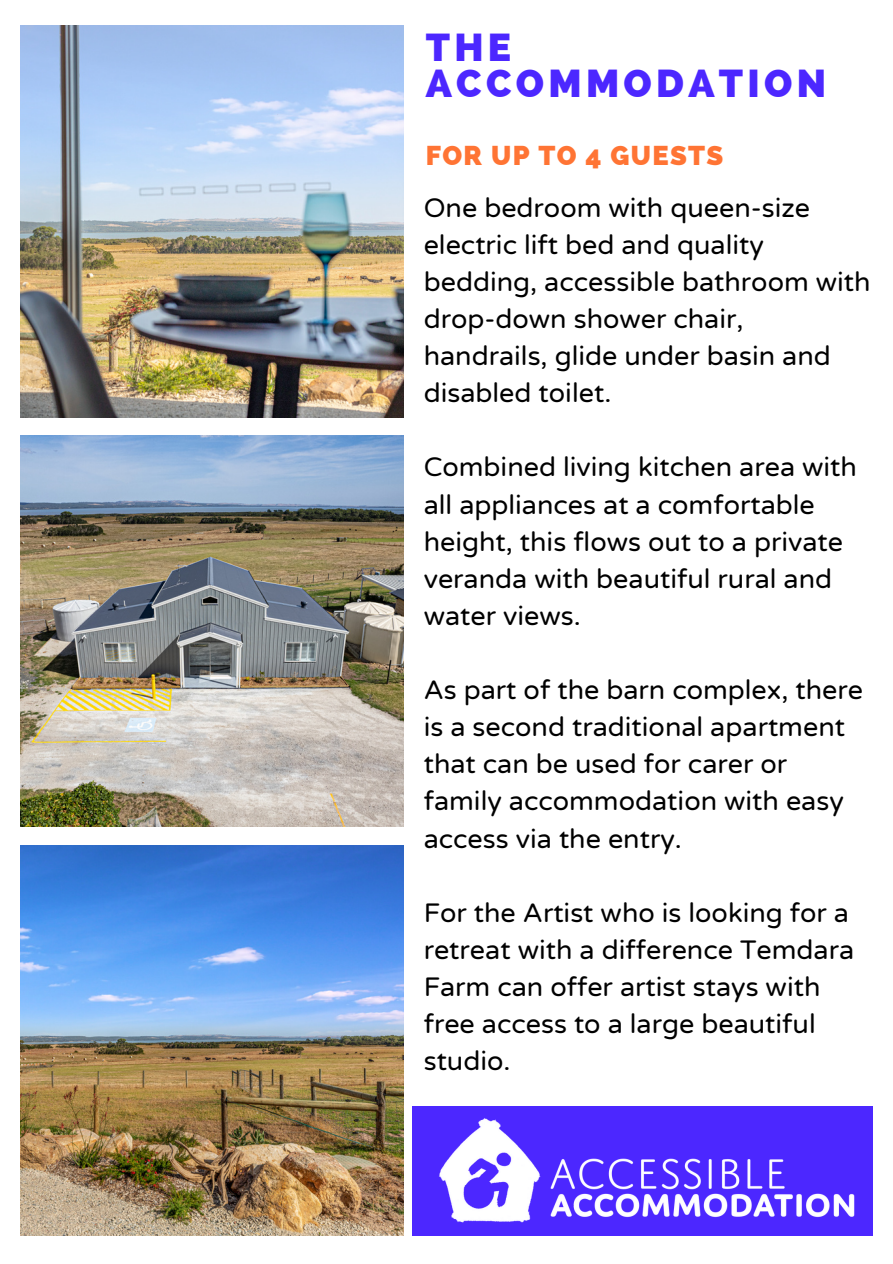
<style>
.page{position:relative;width:893px;height:1264px;background:#fff}
.page>*{position:absolute;margin:0;border:0;box-sizing:border-box;transform-origin:0 0}
.t1{font:800 39px "Raleway";letter-spacing:.11em;color:#4c27ff}
.t2{font:800 27.3px "Raleway";letter-spacing:.05em;color:#ff7434}
.t3{font:27px/37px "Varela Round";color:#000}
</style>
<div class="page">
<div style="left:412px;top:1106px;width:460px;height:129px;background:#4c27ff"></div>
<img style="left:20px;top:26px;width:384px;height:391px">
<img style="left:20px;top:435px;width:384px;height:391px">
<img style="left:20px;top:845px;width:384px;height:390px">
<img style="left:439px;top:1118px;width:416px;height:105px">
<p class="t1" style="left:426px;top:24px;width:87px">THE</p>
<p class="t1" style="left:426px;top:60px;width:402px">ACCOMMODATION</p>
<p class="t2" style="left:426px;top:139px;width:299px">FOR UP TO 4 GUESTS</p>
<p class="t3" style="left:423px;top:189px;width:448px">One bedroom with queen-size electric lift bed and quality bedding, accessible bathroom with drop-down shower chair, handrails, glide under basin and disabled toilet.</p>
<p class="t3" style="left:423px;top:449px;width:435px">Combined living kitchen area with all appliances at a comfortable height, this flows out to a private veranda with beautiful rural and water views.</p>
<p class="t3" style="left:423px;top:672px;width:441px">As part of the barn complex, there is a second traditional apartment that can be used for carer or family accommodation with easy access via the entry.</p>
<p class="t3" style="left:423px;top:894px;width:432px">For the Artist who is looking for a retreat with a difference Temdara<br>Farm can offer artist stays with free access to a large beautiful studio.</p>
</div>
